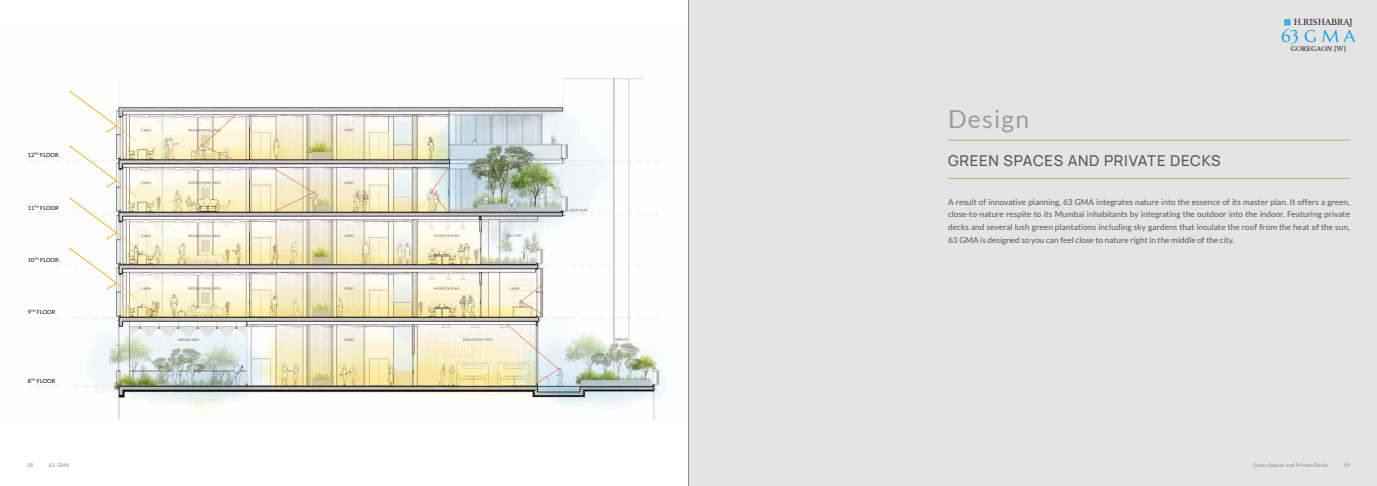
<style>
.page{position:relative;width:1377px;height:486px;background:#fff}
.page>*{position:absolute;margin:0;border:0;box-sizing:border-box;transform-origin:0 0}
.t1{font:24.75px "Lato";letter-spacing:.05em;color:#9c9c9c}
.t2{font:16.88px "Marcellus";color:#14a2dd}
.t3{font:500 15px "Manrope";letter-spacing:.05em;color:#585757}
.t4{font:8.25px/12.8px "Lato";color:#585757;text-align:justify}
.t5{font:7.95px "Libre Baskerville";color:#231f20}
.t6{font:6.15px "Libre Baskerville";letter-spacing:-.015em;color:#231f20}
.t7{font:5.62px "Lato";letter-spacing:.01em;color:#000}
.t8{font:5.25px "Lato";letter-spacing:.01em;color:#878786}
</style>
<div class="page">
<div style="left:688px;top:0;width:689px;height:486px;background:#e4e4e4"></div>
<hr style="left:948px;top:140px;width:402px;height:1px;background:#a4c677">
<hr style="left:948px;top:178px;width:402px;height:1px;background:#a4c677">
<img style="left:26px;top:78px;width:640px;height:342px">
<svg style="left:69px;top:90px;width:68px;height:209px"></svg>
<svg style="left:202px;top:115px;width:34px;height:45px;background:#ede2c4"></svg>
<svg style="left:272px;top:167px;width:42px;height:45px;background:#eadec1"></svg>
<svg style="left:432px;top:169px;width:16px;height:43px"></svg>
<svg style="left:521px;top:284px;width:21px;height:30px"></svg>
<svg style="left:507px;top:324px;width:52px;height:59px"></svg>
<div style="left:28px;top:154px;width:37px;height:6px;background:#fff"></div>
<div style="left:27px;top:206px;width:37px;height:6px;background:#fff"></div>
<div style="left:27px;top:311px;width:37px;height:6px;background:#fff"></div>
<div style="left:27px;top:379px;width:37px;height:6px;background:#fff"></div>
<div style="left:27px;top:259px;width:37px;height:5px;background:#fff"></div>
<hr style="left:688px;top:0;width:1px;height:486px;background:#878786">
<svg style="left:1284px;top:19px;width:6px;height:6px"></svg>
<p class="t7" style="left:28px;top:152px;width:32px">12<sup>TH</sup> FLOOR</p>
<p class="t7" style="left:28px;top:204px;width:32px">11<sup>TH</sup> FLOOR</p>
<p class="t7" style="left:28px;top:257px;width:32px">10<sup>TH</sup> FLOOR</p>
<p class="t7" style="left:28px;top:309px;width:29px">9<sup>TH</sup> FLOOR</p>
<p class="t7" style="left:28px;top:378px;width:29px">8<sup>TH</sup> FLOOR</p>
<p class="t5" style="left:1294px;top:18px;width:60px">H.RISHABRAJ</p>
<p class="t6" style="left:1291px;top:45px;width:57px">GOREGAON [W]</p>
<h2 class="t2" style="left:1281px;top:26px;width:76px">63 G M A</h2>
<h1 class="t1" style="left:948px;top:105px;width:83px">Design</h1>
<h3 class="t3" style="left:948px;top:150px;width:274px">GREEN SPACES AND PRIVATE DECKS</h3>
<p class="t4" style="left:948px;top:195px;width:404px">A result of innovative planning, 63 GMA integrates nature into the essence of its master plan. It offers a green, close-to-nature respite to its Mumbai inhabitants by integrating the outdoor into the indoor. Featuring private decks and several lush green plantations including sky gardens that insulate the roof from the heat of the sun, 63 GMA is designed so you can feel close to nature right in the middle of the city.</p>
<p class="t8" style="left:27px;top:462px;width:8px">18</p>
<p class="t8" style="left:49px;top:462px;width:22px">63 GMA</p>
<p class="t8" style="left:1253px;top:462px;width:77px">Green Spaces and Private Decks</p>
<p class="t8" style="left:1344px;top:462px;width:8px">19</p>
</div>
